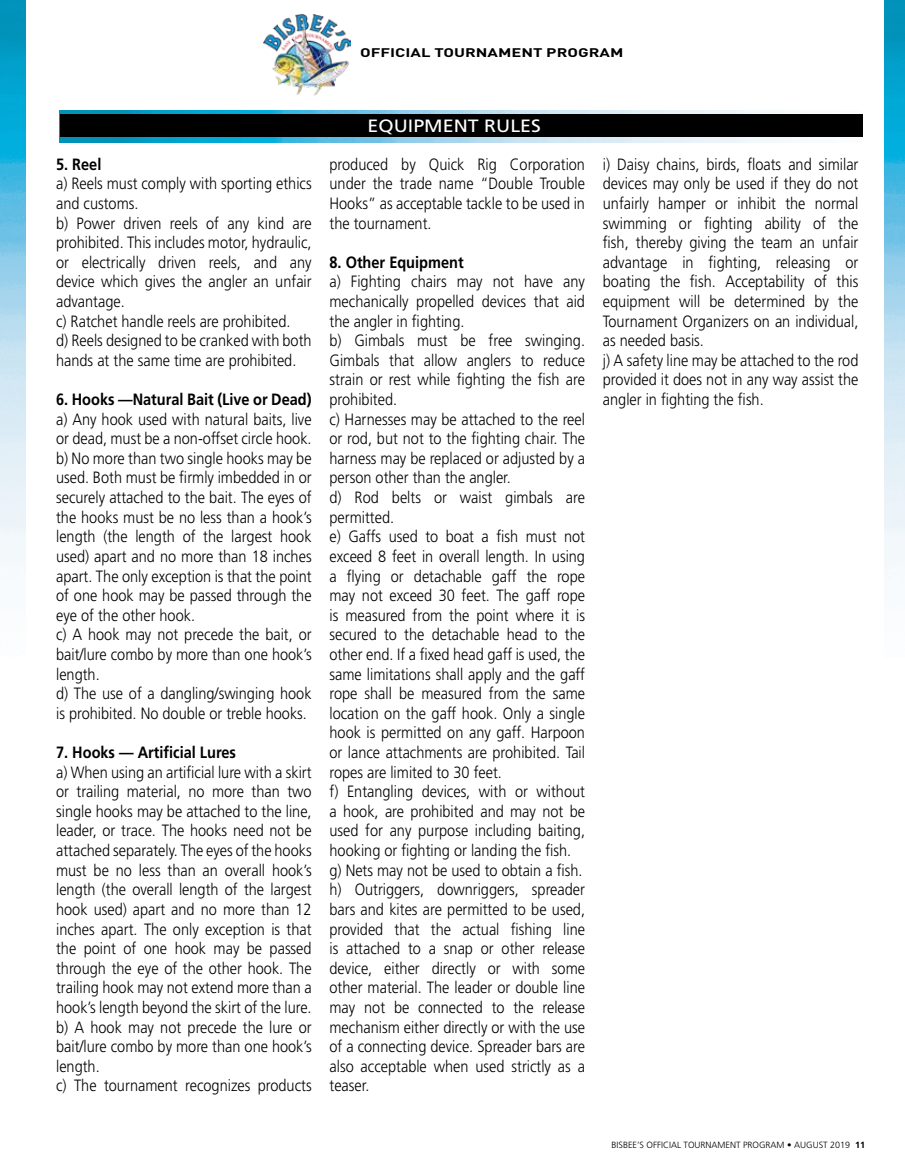
<style>
.page{position:relative;width:905px;height:1175px;background:#fff}
.page>*{position:absolute;margin:0;border:0;box-sizing:border-box;transform-origin:0 0}
.t1{font:17.85px "Frutiger CE";color:#fff;scale:1.1 1}
.t2{font:300 16.35px/19.6px "Frutiger CE";color:#000;scale:.89 1}
.t3{font:700 16.35px "Frutiger CE";color:#000;scale:.89 1}
.t4{font:700 12.3px "DIN";color:#000;scale:1.33 1}
.t5{font:300 9px "Frutiger CE";color:#000}
.s1{font-weight:700}
</style>
<div class="page">
<img style="left:59px;top:110px;width:802px;height:32px">
<div style="left:61px;top:115px;width:801px;height:22px;background:#000"></div>
<img style="left:263px;top:14px;width:88px;height:82px">
<img style="left:884px;top:0;width:20px;height:568px">
<img style="left:0;top:0;width:25px;height:567px">
<p class="t4" style="left:360px;top:45px;width:199px">OFFICIAL TOURNAMENT PROGRAM</p>
<p class="t3" style="left:56px;top:155px;width:52px">5. Reel</p>
<p class="t2" style="left:56px;top:174px;width:288px">a) Reels must comply with sporting ethics and customs.<br>b) Power driven reels of any kind are prohibited. This includes motor, hydraulic, or electrically driven reels, and any device which gives the angler an unfair advantage.<br>c) Ratchet handle reels are prohibited.<br>d) Reels designed to be cranked with both hands at the same time are prohibited.</p>
<p class="t3" style="left:56px;top:390px;width:288px">6. Hooks —Natural Bait (Live or Dead)</p>
<p class="t2" style="left:56px;top:409px;width:288px">a) Any hook used with natural baits, live or dead, must be a non-offset circle hook. b) No more than two single hooks may be used. Both must be firmly imbedded in or securely attached to the bait. The eyes of the hooks must be no less than a hook’s length (the length of the largest hook used) apart and no more than 18 inches apart. The only exception is that the point of one hook may be passed through the eye of the other hook.<br>c) A hook may not precede the bait, or bait/lure combo by more than one hook’s length.<br>d) The use of a dangling/swinging hook is prohibited. No double or treble hooks.</p>
<p class="t3" style="left:56px;top:743px;width:204px">7. Hooks — Artificial Lures</p>
<p class="t2" style="left:56px;top:762px;width:288px">a) When using an artificial lure with a skirt or trailing material, no more than two single hooks may be attached to the line, leader, or trace. The hooks need not be attached separately. The eyes of the hooks must be no less than an overall hook’s length (the overall length of the largest hook used) apart and no more than 12 inches apart. The only exception is that the point of one hook may be passed through the eye of the other hook. The trailing hook may not extend more than a hook’s length beyond the skirt of the lure. b) A hook may not precede the lure or bait/lure combo by more than one hook’s length.<br>c) The tournament recognizes products</p>
<p class="t1" style="left:367px;top:115px;width:159px">EQUIPMENT RULES</p>
<p class="t2" style="left:329px;top:154px;width:288px;text-align:justify">produced by Quick Rig Corporation under the trade name “Double Trouble Hooks” as acceptable tackle to be used in the tournament.</p>
<p class="t3" style="left:329px;top:253px;width:152px">8. Other Equipment</p>
<p class="t2" style="left:329px;top:272px;width:288px">a) Fighting chairs may not have any mechanically propelled devices that aid the angler in fighting.<br>b) Gimbals must be free swinging.<br>Gimbals that allow anglers to reduce strain or rest while fighting the fish are prohibited.<br>c) Harnesses may be attached to the reel or rod, but not to the fighting chair. The harness may be replaced or adjusted by a person other than the angler.<br>d) Rod belts or waist gimbals are permitted.<br>e) Gaffs used to boat a fish must not exceed 8 feet in overall length. In using a flying or detachable gaff the rope may not exceed 30 feet. The gaff rope is measured from the point where it is secured to the detachable head to the other end. If a fixed head gaff is used, the same limitations shall apply and the gaff rope shall be measured from the same location on the gaff hook. Only a single hook is permitted on any gaff. Harpoon or lance attachments are prohibited. Tail ropes are limited to 30 feet.<br>f) Entangling devices, with or without a hook, are prohibited and may not be used for any purpose including baiting, hooking or fighting or landing the fish. g) Nets may not be used to obtain a fish. h) Outriggers, downriggers, spreader bars and kites are permitted to be used, provided that the actual fishing line is attached to a snap or other release device, either directly or with some other material. The leader or double line may not be connected to the release mechanism either directly or with the use of a connecting device. Spreader bars are also acceptable when used strictly as a teaser.</p>
<p class="t2" style="left:603px;top:154px;width:288px">i) Daisy chains, birds, floats and similar devices may only be used if they do not unfairly hamper or inhibit the normal swimming or fighting ability of the fish, thereby giving the team an unfair advantage in fighting, releasing or boating the fish. Acceptability of this equipment will be determined by the Tournament Organizers on an individual, as needed basis.<br>j) A safety line may be attached to the rod provided it does not in any way assist the angler in fighting the fish.</p>
<p class="t5" style="left:611px;top:1139px;width:255px">BISBEE’S OFFICIAL TOURNAMENT PROGRAM • AUGUST 2019 <span class="s1">11</span></p>
</div>
